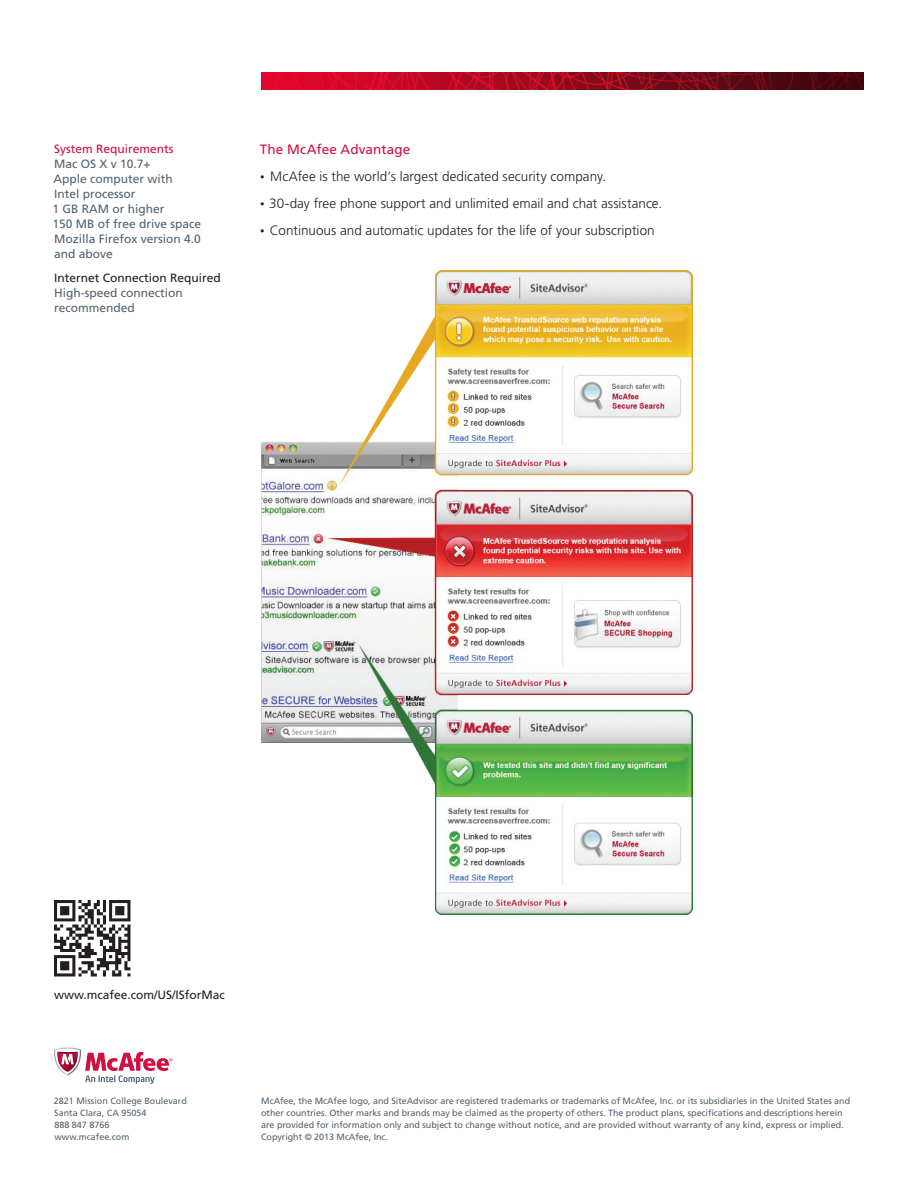
<style>
.page{position:relative;width:918px;height:1188px;background:#fff}
.page>*{position:absolute;margin:0;border:0;box-sizing:border-box;transform-origin:0 0}
.t1{font:300 13.5px "Frutiger LT Std";color:#231f20}
.Headline_55_9_12_Red{font:13.5px "Frutiger LT Std";letter-spacing:.01em;color:#d20f41}
.Sidebar_Copy_55_8_10{font:12px/15px "Frutiger LT Std";color:#52626f}
.Sidebar_Subhead_55_8{font:12px "Frutiger LT Std";color:#231f20}
.Subhead1_55_9_12_Bla{font:12px "Frutiger LT Std";color:#231f20}
.Sidebar_Title_55_8_1{font:12px "Frutiger LT Std";color:#d20f41}
.Footer_Address_Legal{font:9px/12px "Frutiger LT Std";letter-spacing:-.005em;color:#52626f}
.s1{font-size:9px}
</style>
<div class="page">
<svg style="left:54px;top:1047px;width:119px;height:37px"></svg>
<svg style="left:261px;top:72px;width:603px;height:18px"></svg>
<svg style="left:54px;top:900px;width:76px;height:76px"></svg>
<img style="left:261px;top:270px;width:431px;height:644px">
<p class="Sidebar_Title_55_8_1" style="left:54px;top:142px;width:121px">System Requirements</p>
<p class="Sidebar_Copy_55_8_10" style="left:52px;top:156px;width:150px">Mac OS X v 10.7+<br>Apple computer with<br>Intel processor<br>1 GB RAM or higher<br>150 MB of free drive space<br>Mozilla Firefox version 4.0 and above</p>
<p class="Sidebar_Subhead_55_8" style="left:54px;top:271px;width:168px">Internet Connection Required</p>
<p class="Sidebar_Copy_55_8_10" style="left:54px;top:285px;width:130px">High-speed connection recommended</p>
<p class="Headline_55_9_12_Red" style="left:260px;top:142px;width:152px">The McAfee Advantage</p>
<p class="t1" style="left:260px;top:169px;width:348px"><span class="s1">•</span> McAfee is the world’s largest dedicated security company.</p>
<p class="t1" style="left:260px;top:196px;width:404px"><span class="s1">•</span> 30-day free phone support and unlimited email and chat assistance.</p>
<p class="t1" style="left:260px;top:223px;width:396px"><span class="s1">•</span> Continuous and automatic updates for the life of your subscription</p>
<p class="Subhead1_55_9_12_Bla" style="left:54px;top:988px;width:172px">www.mcafee.com/US/ISforMac</p>
<p class="Footer_Address_Legal" style="left:54px;top:1095px;width:135px">2821 Mission College Boulevard<br>Santa Clara, CA 95054<br>888 847 8766<br>www.mcafee.com</p>
<p class="Footer_Address_Legal" style="left:261px;top:1095px;width:591px">McAfee, the McAfee logo, and SiteAdvisor are registered trademarks or trademarks of McAfee, Inc. or its subsidiaries in the United States and other countries. Other marks and brands may be claimed as the property of others. The product plans, specifications and descriptions herein are provided for information only and subject to change without notice, and are provided without warranty of any kind, express or implied.<br>Copyright © 2013 McAfee, Inc.</p>
</div>
